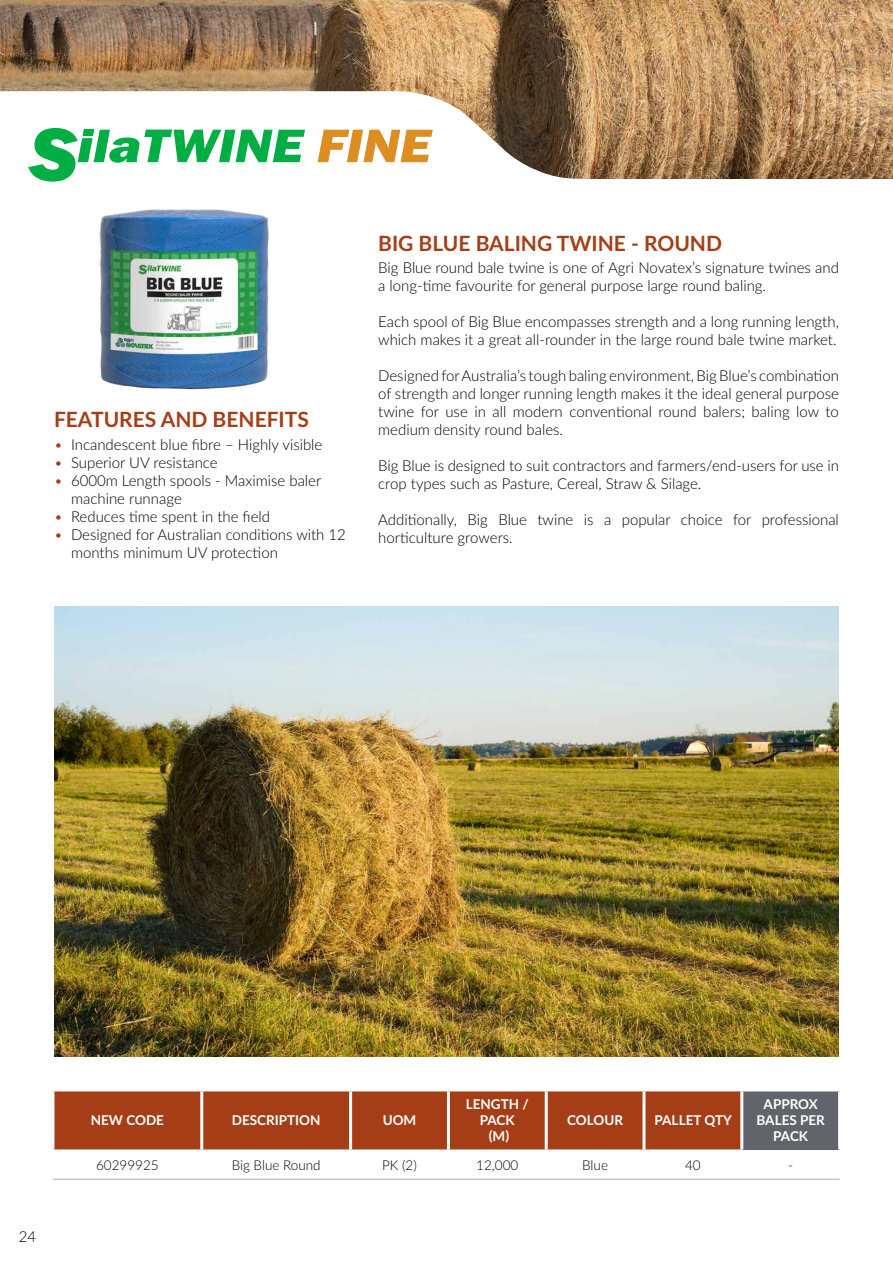
<style>
.page{position:relative;width:893px;height:1263px;background:#fff}
.page>*{position:absolute;margin:0;border:0;box-sizing:border-box;transform-origin:0 0}
.t1{font:italic 800 48.75px "Franklin Gothic";color:#00ae43;scale:1.12 1}
.t2{font:700 21px "Lato";color:#a53e17}
.t3{font:300 15px/18px "Lato";color:#000}
.t4{font:700 13.5px/16.2px "Lato";color:#fff;text-align:center}
.t5{font:300 13.5px "Lato";color:#000}
.s1{font-size:78px}
.s2{color:#dc8e22}
.s3{color:#a53e17}
</style>
<div class="page">
<img style="left:54px;top:607px;width:785px;height:450px">
<div style="left:54px;top:1091px;width:686px;height:58px;background:#a53e17"></div>
<div style="left:742px;top:1090px;width:98px;height:59px;background:#61646a"></div>
<hr style="left:200px;top:1091px;width:3px;height:58px;background:#fff">
<hr style="left:349px;top:1091px;width:3px;height:58px;background:#fff">
<hr style="left:447px;top:1091px;width:3px;height:58px;background:#fff">
<hr style="left:545px;top:1091px;width:3px;height:58px;background:#fff">
<hr style="left:642px;top:1091px;width:3px;height:58px;background:#fff">
<hr style="left:742px;top:1088px;width:99px;height:3px;background:#fff">
<hr style="left:740px;top:1091px;width:3px;height:58px;background:#fff">
<hr style="left:838px;top:1091px;width:3px;height:58px;background:#fff">
<hr style="left:53px;top:1178px;width:149px;height:2px;background:#c5c7c8">
<hr style="left:202px;top:1178px;width:149px;height:2px;background:#c5c7c8">
<hr style="left:351px;top:1178px;width:97px;height:2px;background:#c5c7c8">
<hr style="left:448px;top:1178px;width:98px;height:2px;background:#c5c7c8">
<hr style="left:546px;top:1178px;width:98px;height:2px;background:#c5c7c8">
<hr style="left:644px;top:1178px;width:98px;height:2px;background:#c5c7c8">
<hr style="left:742px;top:1178px;width:98px;height:2px;background:#c5c7c8">
<img style="left:0;top:0;width:893px;height:179px">
<img style="left:99px;top:209px;width:170px;height:181px">
<svg style="left:0;top:91px;width:584px;height:88px"></svg>
<h1 class="t1" style="left:29px;top:114px;width:360px"><span class="s1">S</span>ilaTWINE <span class="s2">FINE</span></h1>
<h2 class="t2" style="left:54px;top:404px;width:256px">FEATURES AND BENEFITS</h2>
<p class="t3" style="left:54px;top:435px;width:270px"><span class="s3">•</span> Incandescent blue fibre – Highly visible</p>
<p class="t3" style="left:54px;top:453px;width:165px"><span class="s3">•</span> Superior UV resistance</p>
<p class="t3" style="left:71px;top:471px;width:252px;text-indent:-17px"><span class="s3">•</span> 6000m Length spools - Maximise baler machine runnage</p>
<p class="t3" style="left:54px;top:507px;width:218px"><span class="s3">•</span> Reduces time spent in the field</p>
<p class="t3" style="left:71px;top:525px;width:276px;text-indent:-17px"><span class="s3">•</span> Designed for Australian conditions with 12 months minimum UV protection</p>
<h2 class="t2" style="left:378px;top:228px;width:345px">BIG BLUE BALING TWINE - ROUND</h2>
<p class="t3" style="left:378px;top:258px;width:462px">Big Blue round bale twine is one of Agri Novatex’s signature twines and a long-time favourite for general purpose large round baling.</p>
<p class="t3" style="left:378px;top:312px;width:462px">Each spool of Big Blue encompasses strength and a long running length, which makes it a great all-rounder in the large round bale twine market.</p>
<p class="t3" style="left:378px;top:366px;width:462px;text-align:justify">Designed for Australia’s tough baling environment, Big Blue’s combination of strength and longer running length makes it the ideal general purpose twine for use in all modern conventional round balers; baling low to medium density round bales.</p>
<p class="t3" style="left:378px;top:456px;width:462px">Big Blue is designed to suit contractors and farmers/end-users for use in crop types such as Pasture, Cereal, Straw &amp; Silage.</p>
<p class="t3" style="left:378px;top:510px;width:462px">Additionally, Big Blue twine is a popular choice for professional horticulture growers.</p>
<p class="t4" style="left:91px;top:1111px;width:75px">NEW CODE</p>
<p class="t4" style="left:232px;top:1111px;width:90px">DESCRIPTION</p>
<p class="t4" style="left:383px;top:1111px;width:35px">UOM</p>
<p class="t4" style="left:466px;top:1095px;width:65px">LENGTH /<br>PACK</p>
<p class="t4" style="left:489px;top:1128px;width:22px">(M)</p>
<p class="t4" style="left:567px;top:1111px;width:57px">COLOUR</p>
<p class="t4" style="left:655px;top:1111px;width:79px">PALLET QTY</p>
<p class="t4" style="left:757px;top:1095px;width:70px">APPROX<br>BALES PER<br>PACK</p>
<p class="t3" style="left:19px;top:1227px;width:19px">24</p>
<p class="t5" style="left:96px;top:1155px;width:64px">60299925</p>
<p class="t5" style="left:232px;top:1155px;width:90px">Big Blue Round</p>
<p class="t5" style="left:382px;top:1155px;width:36px">PK (2)</p>
<p class="t5" style="left:476px;top:1155px;width:44px">12,000</p>
<p class="t5" style="left:582px;top:1155px;width:27px">Blue</p>
<p class="t5" style="left:685px;top:1155px;width:17px">40</p>
<p class="t5" style="left:788px;top:1155px;width:6px">-</p>
</div>
